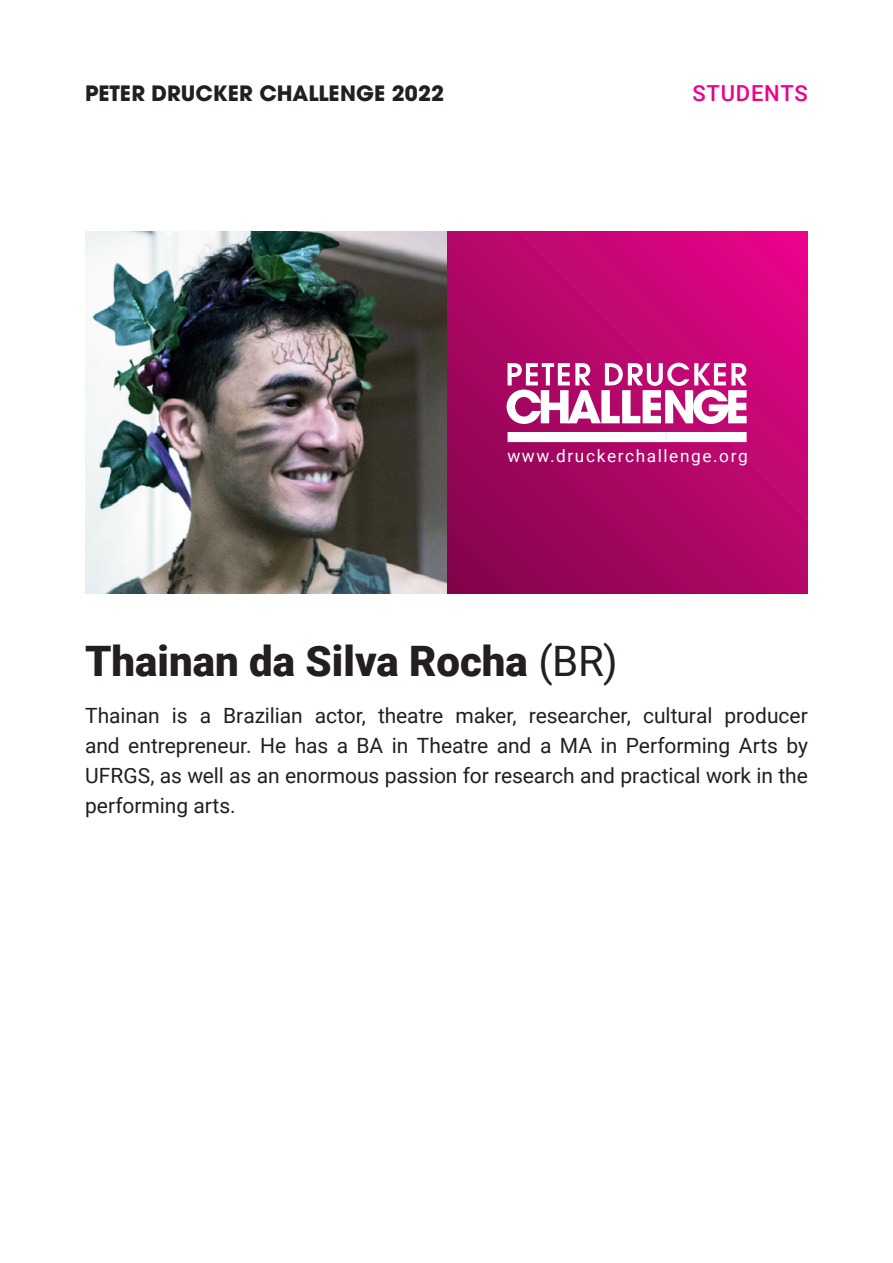
<style>
.page{position:relative;width:893px;height:1263px;background:#fff}
.page>*{position:absolute;margin:0;border:0;box-sizing:border-box;transform-origin:0 0}
.t1{font:900 42px "Roboto";color:#231f20}
.t2{font:500 22.05px "Roboto";letter-spacing:.03em;color:#ed028c}
.t3{font:21px/30px "Roboto";letter-spacing:-.005em;color:#231f20;text-align:justify}
.t4{font:700 21px "ITC Avant Garde Pro";color:#231f20}
.t5{font:17.25px "Roboto";letter-spacing:.095em;color:#fff}
.s1{font-weight:400}
</style>
<div class="page">
<svg style="left:446px;top:232px;width:362px;height:361px;background:#b30669"></svg>
<svg style="left:508px;top:432px;width:239px;height:10px"></svg>
<svg style="left:507px;top:363px;width:240px;height:61px"></svg>
<img style="left:85px;top:232px;width:361px;height:361px">
<p class="t4" style="left:85px;top:79px;width:361px">PETER DRUCKER CHALLENGE 2022</p>
<p class="t2" style="left:692px;top:77px;width:117px">STUDENTS</p>
<p class="t5" style="left:507px;top:444px;width:242px">www.druckerchallenge.org</p>
<h1 class="t1" style="left:85px;top:631px;width:534px">Thainan da Silva Rocha <span class="s1">(BR)</span></h1>
<p class="t3" style="left:85px;top:699px;width:724px">Thainan is a Brazilian actor, theatre maker, researcher, cultural producer and entrepreneur. He has a BA in Theatre and a MA in Performing Arts by UFRGS, as well as an enormous passion for research and practical work in the performing arts.</p>
</div>
